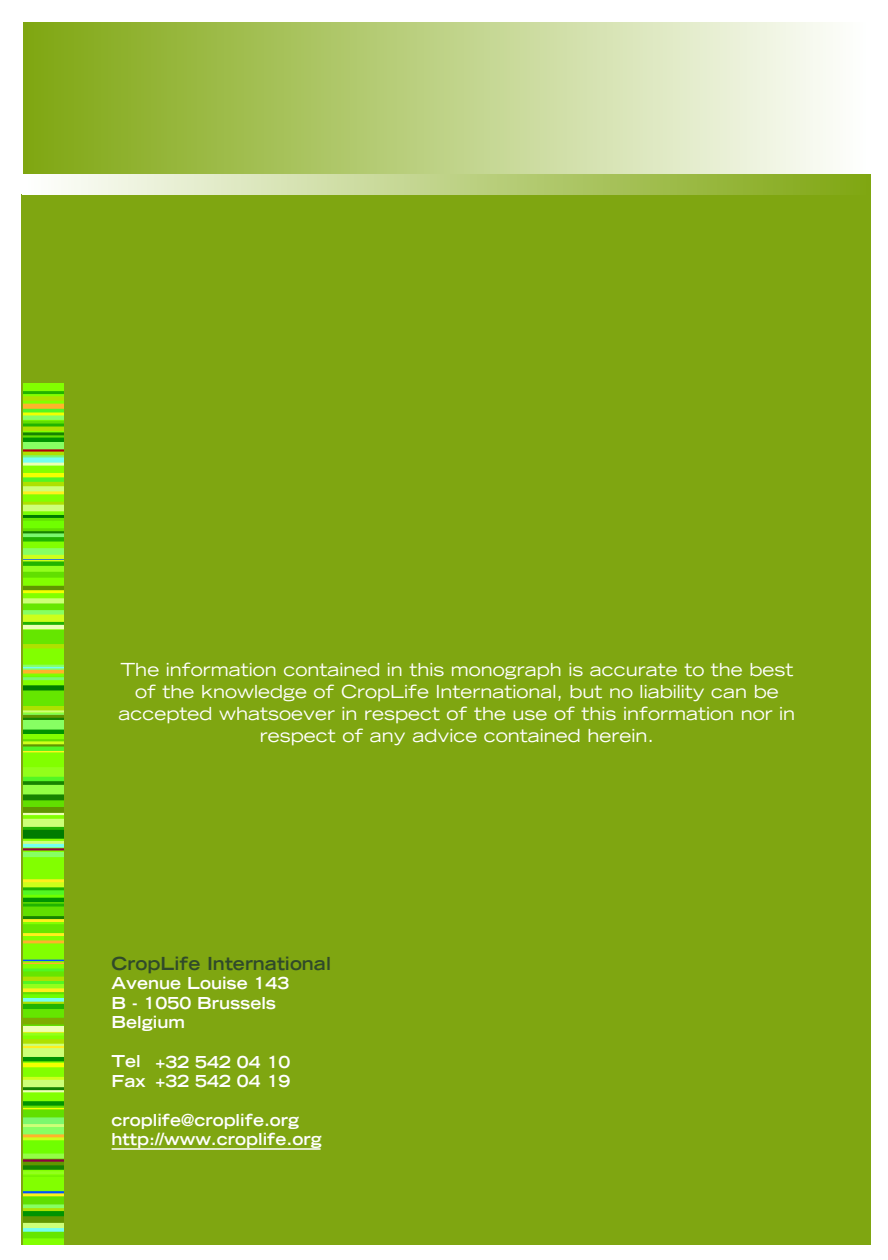
<style>
.page{position:relative;width:888px;height:1260px;background:#fff}
.page>*{position:absolute;margin:0;border:0;box-sizing:border-box;transform-origin:0 0}
.t1{font:expanded 18px/21.8px "Trade Gothic LH";color:#fff;text-align:center}
.t2{font:700 expanded 18px "Trade Gothic LH";color:#304a2a}
.t3{font:700 expanded 16.5px/19.5px "Trade Gothic LH";color:#fff}
</style>
<div class="page">
<div style="left:21px;top:194px;width:850px;height:1051px;background:#7fa611"></div>
<img style="left:24px;top:22px;width:809px;height:152px">
<img style="left:61px;top:174px;width:810px;height:20px">
<img style="left:23px;top:383px;width:41px;height:862px">
<hr style="left:112px;top:1148px;width:209px;height:2px;background:#fff">
<p class="t1" style="left:119px;top:659px;width:678px">The information contained in this monograph is accurate to the best of the knowledge of CropLife International, but no liability can be accepted whatsoever in respect of the use of this information nor in respect of any advice contained herein.</p>
<p class="t2" style="left:112px;top:951px;width:221px">CropLife International</p>
<p class="t3" style="left:112px;top:973px;width:179px">Avenue Louise 143<br>B - 1050 Brussels<br>Belgium</p>
<p class="t3" style="left:112px;top:1051px;width:35px">Tel<br>Fax</p>
<p class="t3" style="left:112px;top:1109px;width:212px">croplife@croplife.org http://www.croplife.org</p>
<p class="t3" style="left:156px;top:1052px;width:136px">+32 542 04 10</p>
<p class="t3" style="left:156px;top:1071px;width:136px">+32 542 04 19</p>
</div>
